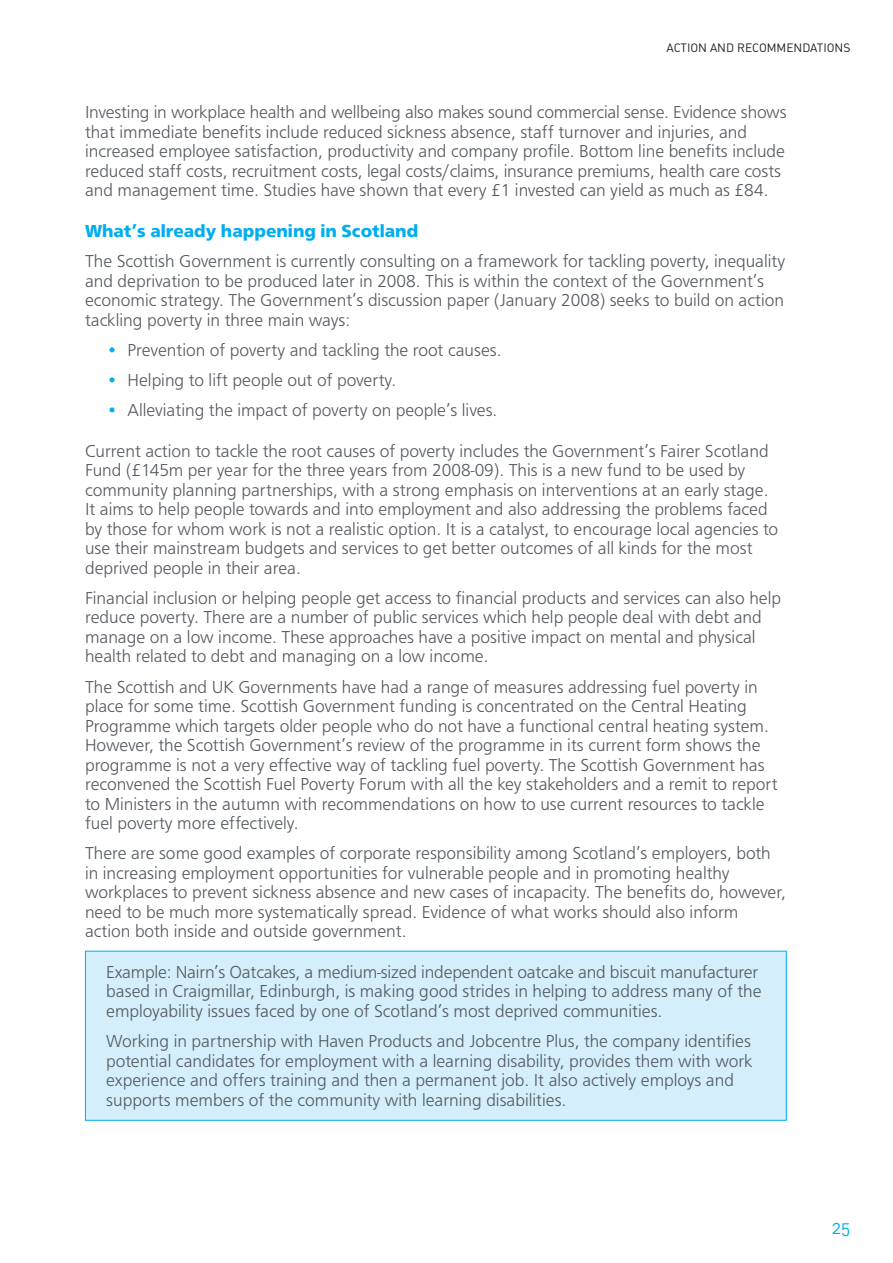
<style>
.page{position:relative;width:893px;height:1263px;background:#fff}
.page>*{position:absolute;margin:0;border:0;box-sizing:border-box;transform-origin:0 0}
.t1{font:300 18px/19.5px "Frutus T";color:#535860}
.t2{font:700 18px "Frutus T";color:#00aeef}
.t3{font:18px "FFDIN Regular Alternate";color:#00aeef}
.t4{font:12px "FFDIN Regular Alternate";color:#231f20}
.s1{color:#00aeef}
</style>
<div class="page">
<div style="left:86px;top:951px;width:700px;height:169px;background:#d4effb"></div>
<div style="left:85px;top:951px;width:702px;height:170px;border:1px solid #00aeef"></div>
<p class="t4" style="left:666px;top:43px;width:185px">ACTION AND RECOMMENDATIONS</p>
<p class="t1" style="left:85px;top:102px;width:703px">Investing in workplace health and wellbeing also makes sound commercial sense. Evidence shows that immediate benefits include reduced sickness absence, staff turnover and injuries, and increased employee satisfaction, productivity and company profile. Bottom line benefits include reduced staff costs, recruitment costs, legal costs/claims, insurance premiums, health care costs and management time. Studies have shown that every £1 invested can yield as much as £84.</p>
<p class="t2" style="left:85px;top:220px;width:335px">What’s already happening in Scotland</p>
<p class="t1" style="left:85px;top:251px;width:702px">The Scottish Government is currently consulting on a framework for tackling poverty, inequality and deprivation to be produced later in 2008. This is within the context of the Government’s economic strategy. The Government’s discussion paper (January 2008) seeks to build on action tackling poverty in three main ways:</p>
<p class="t1" style="left:106px;top:340px;width:397px"><span class="s1">•</span> Prevention of poverty and tackling the root causes.</p>
<p class="t1" style="left:106px;top:370px;width:291px"><span class="s1">•</span> Helping to lift people out of poverty.</p>
<p class="t1" style="left:106px;top:400px;width:393px"><span class="s1">•</span> Alleviating the impact of poverty on people’s lives.</p>
<p class="t1" style="left:85px;top:441px;width:695px">Current action to tackle the root causes of poverty includes the Government’s Fairer Scotland Fund (£145m per year for the three years from 2008-09). This is a new fund to be used by community planning partnerships, with a strong emphasis on interventions at an early stage.<br>It aims to help people towards and into employment and also addressing the problems faced by those for whom work is not a realistic option. It is a catalyst, to encourage local agencies to use their mainstream budgets and services to get better outcomes of all kinds for the most deprived people in their area.</p>
<p class="t1" style="left:85px;top:588px;width:697px">Financial inclusion or helping people get access to financial products and services can also help reduce poverty. There are a number of public services which help people deal with debt and manage on a low income. These approaches have a positive impact on mental and physical health related to debt and managing on a low income.</p>
<p class="t1" style="left:85px;top:677px;width:694px">The Scottish and UK Governments have had a range of measures addressing fuel poverty in place for some time. Scottish Government funding is concentrated on the Central Heating Programme which targets older people who do not have a functional central heating system.<br>However, the Scottish Government’s review of the programme in its current form shows the programme is not a very effective way of tackling fuel poverty. The Scottish Government has reconvened the Scottish Fuel Poverty Forum with all the key stakeholders and a remit to report to Ministers in the autumn with recommendations on how to use current resources to tackle fuel poverty more effectively.</p>
<p class="t1" style="left:85px;top:843px;width:702px">There are some good examples of corporate responsibility among Scotland’s employers, both in increasing employment opportunities for vulnerable people and in promoting healthy workplaces to prevent sickness absence and new cases of incapacity. The benefits do, however, need to be much more systematically spread. Evidence of what works should also inform action both inside and outside government.</p>
<p class="t1" style="left:106px;top:962px;width:657px">Example: Nairn’s Oatcakes, a medium-sized independent oatcake and biscuit manufacturer based in Craigmillar, Edinburgh, is making good strides in helping to address many of the employability issues faced by one of Scotland’s most deprived communities.</p>
<p class="t1" style="left:106px;top:1031px;width:648px">Working in partnership with Haven Products and Jobcentre Plus, the company identifies potential candidates for employment with a learning disability, provides them with work experience and offers training and then a permanent job. It also actively employs and supports members of the community with learning disabilities.</p>
<p class="t3" style="left:832px;top:1221px;width:20px">25</p>
</div>
